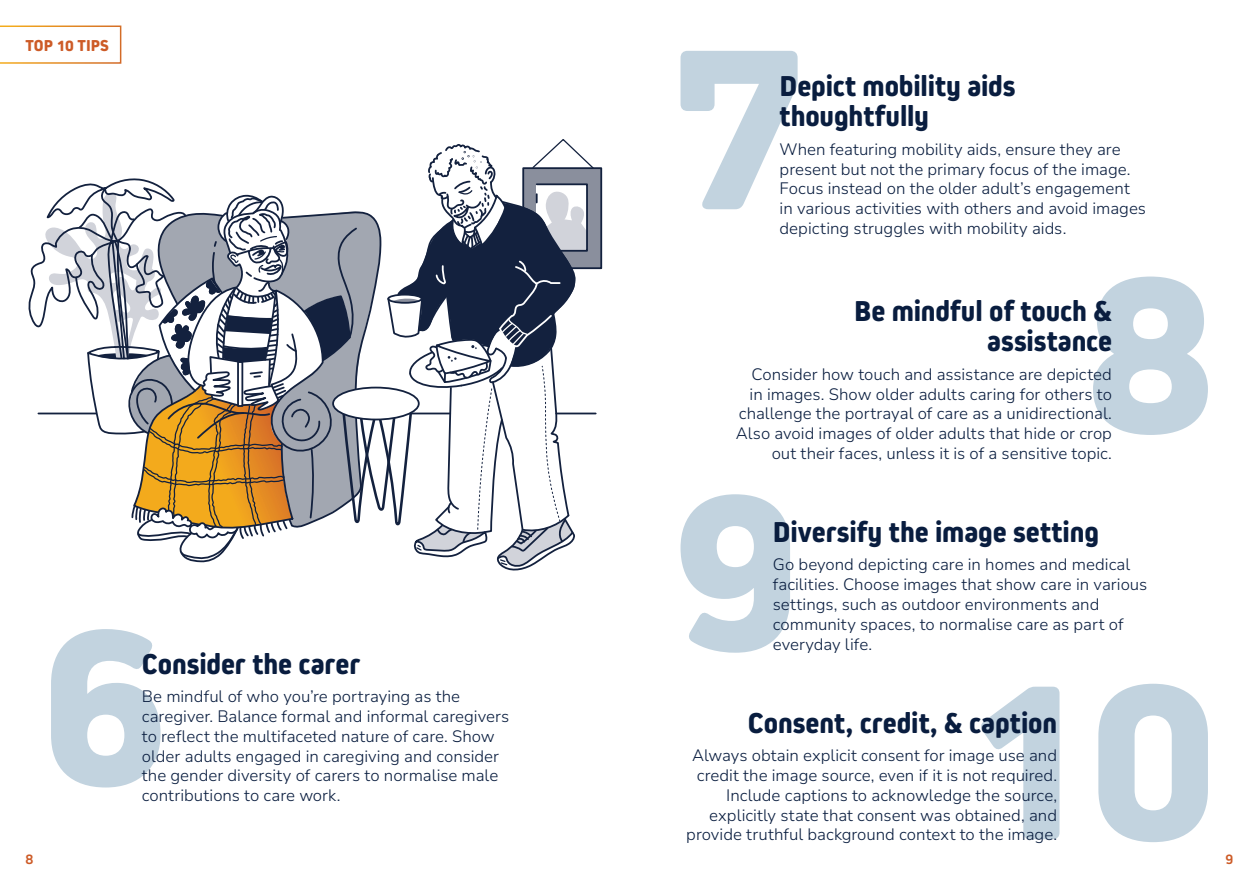
<style>
.page{position:relative;width:1259px;height:893px;background:#fff}
.page>*{position:absolute;margin:0;border:0;box-sizing:border-box;transform-origin:0 0}
.Paragraph_Style_1{font:800 30px/30px "Kiro";letter-spacing:-.005em;color:#091d3f;text-align:right}
.Body{font:200 16.5px/19.8px "Nunito Sans 12 pt";color:#091d3f}
.Heading{font:800 16.5px "Kiro";color:#cd5b27}
.t1{font:700 15px "Kiro";color:#cd5b27}
</style>
<div class="page">
<svg style="left:51px;top:629px;width:110px;height:158px"></svg>
<hr style="left:556px;top:413px;width:40px;height:1px;background:#13213e">
<div style="left:523px;top:168px;width:78px;height:100px;background:#8a8f9d"></div>
<div style="left:522px;top:167px;width:80px;height:102px;border:2px solid #13213e"></div>
<svg style="left:28px;top:139px;width:567px;height:432px"></svg>
<div style="left:333px;top:388px;width:86px;height:31px;background:#fff;border-radius:50%"></div>
<div style="left:332px;top:387px;width:88px;height:33px;border:2px solid #13213e;border-radius:50%"></div>
<svg style="left:0;top:26px;width:121px;height:38px"></svg>
<svg style="left:1093px;top:277px;width:115px;height:158px"></svg>
<svg style="left:680px;top:494px;width:110px;height:159px"></svg>
<svg style="left:981px;top:684px;width:227px;height:158px"></svg>
<svg style="left:680px;top:51px;width:117px;height:158px"></svg>
<p class="Heading" style="left:26px;top:36px;width:85px">TOP 10 TIPS</p>
<p class="Paragraph_Style_1" style="left:142px;top:649px;width:220px">Consider the carer</p>
<p class="Body" style="left:142px;top:686px;width:369px">Be mindful of who you’re portraying as the caregiver. Balance formal and informal caregivers to reflect the multifaceted nature of care. Show older adults engaged in caregiving and consider the gender diversity of carers to normalise male contributions to care work.</p>
<p class="Paragraph_Style_1" style="left:779px;top:72px;width:237px;text-align:left">Depict mobility aids thoughtfully</p>
<p class="Body" style="left:779px;top:139px;width:368px">When featuring mobility aids, ensure they are present but not the primary focus of the image.<br>Focus instead on the older adult’s engagement in various activities with others and avoid images depicting struggles with mobility aids.</p>
<p class="Paragraph_Style_1" style="left:854px;top:297px;width:259px">Be mindful of touch &amp; assistance</p>
<p class="Body" style="left:736px;top:363px;width:378px;text-align:right">Consider how touch and assistance are depicted in images. Show older adults caring for others to challenge the portrayal of care as a unidirectional.<br>Also avoid images of older adults that hide or crop out their faces, unless it is of a sensitive topic.</p>
<p class="Paragraph_Style_1" style="left:773px;top:517px;width:328px">Diversify the image setting</p>
<p class="Body" style="left:773px;top:554px;width:376px">Go beyond depicting care in homes and medical facilities. Choose images that show care in various settings, such as outdoor environments and community spaces, to normalise care as part of everyday life.</p>
<p class="Paragraph_Style_1" style="left:748px;top:708px;width:311px">Consent, credit, &amp; caption</p>
<p class="Body" style="left:686px;top:745px;width:372px;text-align:right">Always obtain explicit consent for image use and credit the image source, even if it is not required.<br>Include captions to acknowledge the source, explicitly state that consent was obtained, and provide truthful background context to the image.</p>
<p class="t1" style="left:26px;top:850px;width:9px">8</p>
<p class="t1" style="left:1225px;top:850px;width:9px">9</p>
</div>
